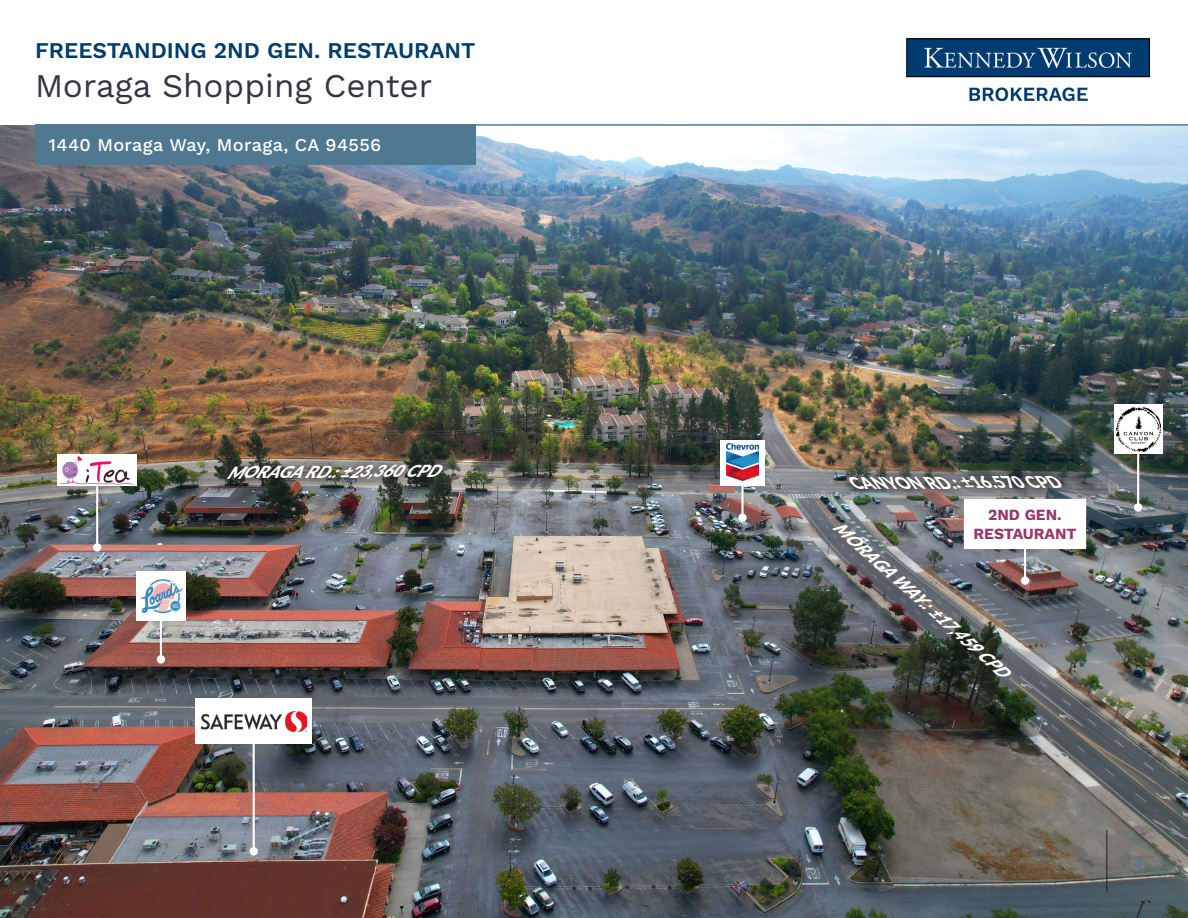
<style>
.page{position:relative;width:1188px;height:918px;background:#fff}
.page>*{position:absolute;margin:0;border:0;box-sizing:border-box;transform-origin:0 0}
.t1{font:33px "Work Sans";color:#323640}
.t2{font:600 22.5px "Work Sans";color:#003d6a}
.t3{font:500 18px "Work Sans";letter-spacing:.02em;color:#fff}
.t4{font:italic 900 16.5px "Lato";color:#fff}
.t5{font:700 15.6px/19px "Work Sans";color:#973668;text-align:center}
.t6{font:700 15px "Work Sans";color:#517891}
</style>
<div class="page">
<img style="left:0;top:126px;width:1188px;height:792px">
<hr style="left:35px;top:124px;width:1153px;height:2px;background:#517891">
<div style="left:35px;top:124px;width:440px;height:41px;background:#517891"></div>
<img style="left:906px;top:38px;width:243px;height:64px">
<hr style="left:1106px;top:830px;width:1px;height:62px;background:#231f20">
<hr style="left:1024px;top:504px;width:2px;height:77px;background:#fff">
<div style="left:1021px;top:576px;width:8px;height:9px;background:#fff;border-radius:50%"></div>
<svg style="left:963px;top:498px;width:124px;height:52px"></svg>
<hr style="left:253px;top:702px;width:2px;height:149px;background:#fff">
<div style="left:250px;top:847px;width:8px;height:9px;background:#fff;border-radius:50%"></div>
<hr style="left:1137px;top:409px;width:2px;height:99px;background:#fff">
<div style="left:1134px;top:503px;width:8px;height:9px;background:#fff;border-radius:50%"></div>
<div style="left:196px;top:699px;width:116px;height:45px;background:#fff"></div>
<img style="left:201px;top:712px;width:105px;height:19px">
<div style="left:720px;top:440px;width:45px;height:46px;background:#fff"></div>
<hr style="left:741px;top:467px;width:3px;height:51px;background:#fff">
<div style="left:738px;top:514px;width:9px;height:8px;background:#fff;border-radius:50%"></div>
<img style="left:726px;top:444px;width:33px;height:36px">
<div style="left:1114px;top:405px;width:48px;height:49px;background:#fff"></div>
<img style="left:1116px;top:407px;width:44px;height:45px">
<img style="left:220px;top:457px;width:231px;height:30px">
<img style="left:842px;top:468px;width:227px;height:30px">
<hr style="left:96px;top:479px;width:2px;height:68px;background:#fff">
<div style="left:93px;top:543px;width:8px;height:9px;background:#fff;border-radius:50%"></div>
<img style="left:58px;top:454px;width:79px;height:32px">
<hr style="left:160px;top:608px;width:2px;height:51px;background:#fff">
<div style="left:157px;top:655px;width:8px;height:9px;background:#fff;border-radius:50%"></div>
<img style="left:136px;top:571px;width:50px;height:50px">
<h2 class="t2" style="left:35px;top:37px;width:442px">FREESTANDING 2ND GEN. RESTAURANT</h2>
<h1 class="t1" style="left:35px;top:67px;width:399px">Moraga Shopping Center</h1>
<p class="t3" style="left:49px;top:135px;width:334px">1440 Moraga Way, Moraga, CA 94556</p>
<p class="t4" style="left:225px;top:461px;width:214px;rotate:-1deg">MORAGA RD.: ±23,360 CPD</p>
<p class="t4" style="left:855px;top:472px;width:212px;rotate:-1deg">CANYON RD.: ±16.570 CPD</p>
<p class="t5" style="left:974px;top:506px;width:105px">2ND GEN.<br>RESTAURANT</p>
<p class="t4" style="left:843px;top:515px;width:228px;rotate:41deg">MORAGA WAY.: ±17,459 CPD</p>
<p class="t6" style="left:1133px;top:853px;width:10px">3</p>
</div>
